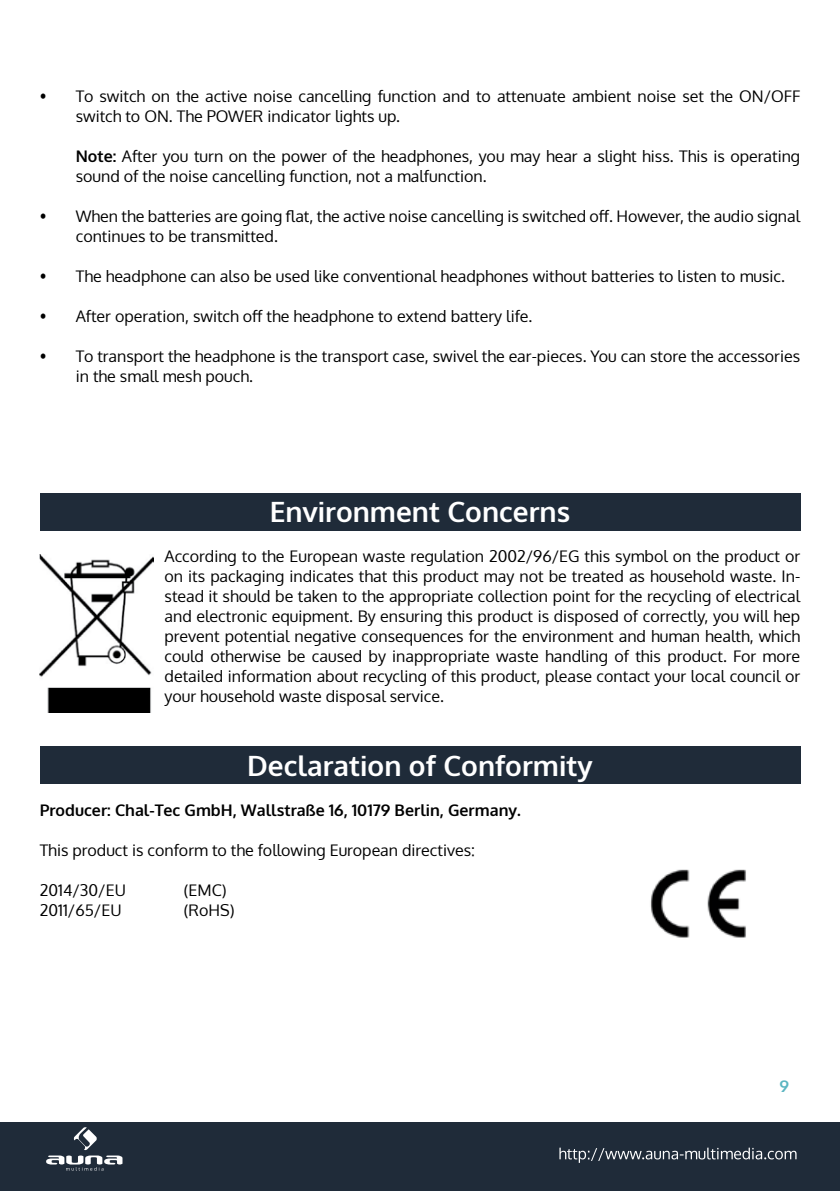
<style>
.page{position:relative;width:840px;height:1191px;background:#fff}
.page>*{position:absolute;margin:0;border:0;box-sizing:border-box;transform-origin:0 0}
.t1{font:700 28px "Oxygen";color:#fff}
.t2{font:16px/20px "Oxygen";color:#000}
.t3{font:700 16px "Oxygen";color:#000}
.t4{font:700 16px "Oxygen";color:#5bb5c1}
.s1{font-weight:700}
</style>
<div class="page">
<div style="left:0;top:1123px;width:839px;height:68px;background:#1f2b39"></div>
<svg style="left:559px;top:1147px;width:237px;height:15px"></svg>
<svg style="left:46px;top:1127px;width:76px;height:43px"></svg>
<div style="left:40px;top:747px;width:759px;height:37px;background:#1f2b39"></div>
<div style="left:40px;top:493px;width:759px;height:38px;background:#1f2b39"></div>
<img style="left:40px;top:554px;width:113px;height:158px">
<img style="left:650px;top:869px;width:96px;height:69px">
<p class="t2" style="left:76px;top:86px;width:725px;text-indent:-36px">• To switch on the active noise cancelling function and to attenuate ambient noise set the ON/OFF switch to ON. The POWER indicator lights up.</p>
<p class="t2" style="left:76px;top:146px;width:725px"><span class="s1">Note:</span> After you turn on the power of the headphones, you may hear a slight hiss. This is operating sound of the noise cancelling function, not a malfunction.</p>
<p class="t2" style="left:76px;top:206px;width:725px;text-indent:-36px">• When the batteries are going flat, the active noise cancelling is switched off. However, the audio signal continues to be transmitted.</p>
<p class="t2" style="left:40px;top:266px;width:746px">• The headphone can also be used like conventional headphones without batteries to listen to music.</p>
<p class="t2" style="left:40px;top:306px;width:494px">• After operation, switch off the headphone to extend battery life.</p>
<p class="t2" style="left:76px;top:346px;width:725px;text-indent:-36px">• To transport the headphone is the transport case, swivel the ear-pieces. You can store the accessories in the small mesh pouch.</p>
<h1 class="t1" style="left:269px;top:494px;width:302px">Environment Concerns</h1>
<p class="t2" style="left:164px;top:546px;width:636px;text-align:justify">According to the European waste regulation 2002/96/EG this symbol on the product or on its packaging indicates that this product may not be treated as household waste. In&shy;stead it should be taken to the appropriate collection point for the recycling of electrical and electronic equipment. By ensuring this product is disposed of correctly, you will hep prevent potential negative consequences for the environment and human health, which could otherwise be caused by inappropriate waste handling of this product. For more detailed information about recycling of this product, please contact your local council or your household waste disposal service.</p>
<h1 class="t1" style="left:247px;top:748px;width:347px">Declaration of Conformity</h1>
<p class="t3" style="left:40px;top:800px;width:482px">Producer: Chal-Tec GmbH, Wallstraße 16, 10179 Berlin, Germany.</p>
<p class="t2" style="left:40px;top:840px;width:436px">This product is conform to the following European directives:</p>
<p class="t2" style="left:40px;top:880px;width:88px">2014/30/EU</p>
<p class="t2" style="left:184px;top:880px;width:44px">(EMC)</p>
<p class="t2" style="left:40px;top:900px;width:83px">2011/65/EU</p>
<p class="t2" style="left:184px;top:900px;width:52px">(RoHS)</p>
<p class="t4" style="left:779px;top:1076px;width:11px">9</p>
</div>
